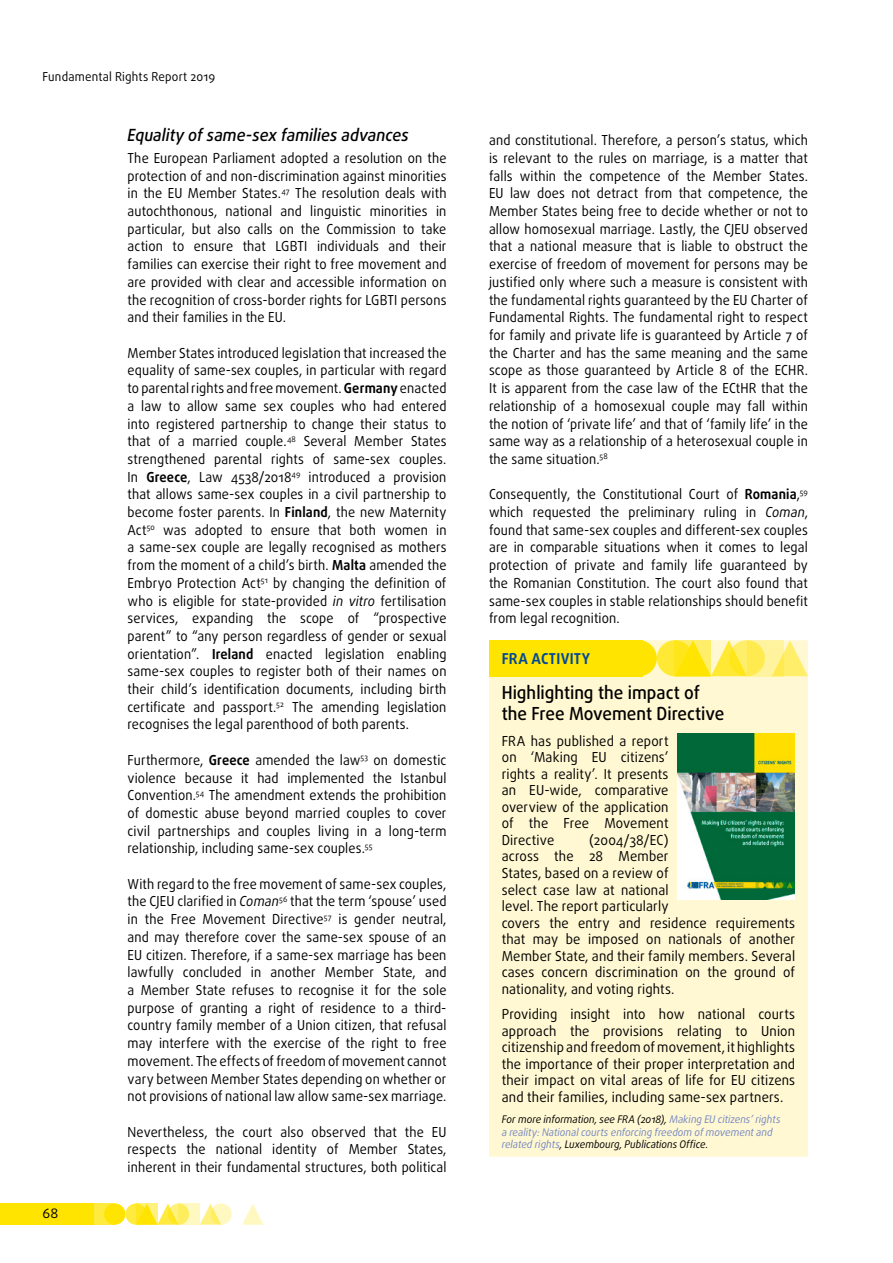
<style>
.page{position:relative;width:893px;height:1263px;background:#fff}
.page>*{position:absolute;margin:0;border:0;box-sizing:border-box;transform-origin:0 0}
.FRA_ACTIVITY_title{font:500 18px/21.6px "Daxline Pro";color:#000;scale:.95 1}
.title_italic{font:italic 500 16.8px "Daxline Pro";color:#000;scale:.95 1}
.FRA_ACTIVITY_super{font:700 15px "Daxline Pro";letter-spacing:.025em;color:#004999;scale:.95 1}
.body{font:13.8px/17.7px "Daxline Pro";letter-spacing:.01em;color:#000;text-align:justify;scale:.93 1}
.FRA_ACTIVITY_body{font:13.8px/16.5px "Daxline Pro";letter-spacing:.01em;color:#000;text-align:justify;scale:.95 1}
.t1{font:13.5px "Daxline Pro";color:#000}
.t2{font:12.3px "Daxline Pro";letter-spacing:.02em;color:#000;scale:.95 1}
.FRA_ACTIVITY_more_in{font:italic 10.5px/12.6px "Daxline Pro";color:#7587c2;scale:.95 1}
.s1{font-weight:700}
.s2{font-style:italic}
.s3{color:#000}
</style>
<div class="page">
<svg style="left:125px;top:1203px;width:22px;height:22px"></svg>
<div style="left:94px;top:1203px;width:21px;height:22px;background:#ffea40"></div>
<div style="left:0;top:1203px;width:94px;height:22px;background:#ffe400"></div>
<svg style="left:200px;top:1203px;width:18px;height:22px"></svg>
<svg style="left:242px;top:1204px;width:21px;height:21px"></svg>
<div style="left:104px;top:1203px;width:21px;height:22px;background:#ffe400;border-radius:50%"></div>
<svg style="left:157px;top:1203px;width:18px;height:22px"></svg>
<svg style="left:168px;top:1203px;width:21px;height:22px"></svg>
<svg style="left:210px;top:1203px;width:22px;height:22px"></svg>
<svg style="left:136px;top:1203px;width:21px;height:22px"></svg>
<svg style="left:179px;top:1203px;width:21px;height:22px"></svg>
<div style="left:489px;top:640px;width:319px;height:517px;background:#fff8d3"></div>
<div style="left:657px;top:640px;width:36px;height:36px;background:linear-gradient(to bottom,#ffe937,#ffe933);border-radius:50%"></div>
<svg style="left:783px;top:640px;width:25px;height:36px"></svg>
<div style="left:621px;top:640px;width:36px;height:36px;background:#ffe400;border-radius:50%"></div>
<svg style="left:711px;top:640px;width:32px;height:36px"></svg>
<svg style="left:729px;top:640px;width:36px;height:36px"></svg>
<svg style="left:675px;top:640px;width:36px;height:36px"></svg>
<svg style="left:747px;top:640px;width:36px;height:36px"></svg>
<div style="left:489px;top:640px;width:153px;height:36px;background:#ffe400"></div>
<img style="left:677px;top:733px;width:117px;height:166px">
<p class="t2" style="left:43px;top:68px;width:183px">Fundamental Rights Report 2019</p>
<p class="t1" style="left:43px;top:1204px;width:17px">68</p>
<p class="title_italic" style="left:128px;top:124px;width:298px">Equality of same-sex families advances</p>
<p class="body" style="left:128px;top:149px;width:344px">The European Parliament adopted a resolution on the protection of and non-discrimination against minorities in the EU Member States.<sup>47</sup> The resolution deals with autochthonous, national and linguistic minorities in particular, but also calls on the Commission to take action to ensure that LGBTI individuals and their families can exercise their right to free movement and are provided with clear and accessible information on the recognition of cross-border rights for LGBTI persons and their families in the EU.</p>
<p class="body" style="left:128px;top:344px;width:344px">Member States introduced legislation that increased the equality of same-sex couples, in particular with regard to parental rights and free movement. <span class="s1">Germany</span> enacted a law to allow same sex couples who had entered into registered partnership to change their status to that of a married couple.<sup>48</sup> Several Member States strengthened parental rights of same-sex couples.<br>In <span class="s1">Greece</span>, Law 4538/2018<sup>49</sup> introduced a provision that allows same-sex couples in a civil partnership to become foster parents. In <span class="s1">Finland</span>, the new Maternity Act<sup>50</sup> was adopted to ensure that both women in a same-sex couple are legally recognised as mothers from the moment of a child’s birth. <span class="s1">Malta</span> amended the Embryo Protection Act<sup>51</sup> by changing the definition of who is eligible for state-provided <span class="s2">in vitro</span> fertilisation services, expanding the scope of “prospective parent” to “any person regardless of gender or sexual orientation”. <span class="s1">Ireland</span> enacted legislation enabling same-sex couples to register both of their names on their child’s identification documents, including birth certificate and passport.<sup>52</sup> The amending legislation recognises the legal parenthood of both parents.</p>
<p class="body" style="left:128px;top:751px;width:344px">Furthermore, <span class="s1">Greece</span> amended the law<sup>53</sup> on domestic violence because it had implemented the Istanbul Convention.<sup>54</sup> The amendment extends the prohibition of domestic abuse beyond married couples to cover civil partnerships and couples living in a long-term relationship, including same-sex couples.<sup>55</sup></p>
<p class="body" style="left:128px;top:875px;width:344px">With regard to the free movement of same-sex couples, the CJEU clarified in <span class="s2">Coman</span><sup>56</sup> that the term ‘spouse’ used in the Free Movement Directive<sup>57</sup> is gender neutral, and may therefore cover the same-sex spouse of an EU citizen. Therefore, if a same-sex marriage has been lawfully concluded in another Member State, and a Member State refuses to recognise it for the sole purpose of granting a right of residence to a third&shy;country family member of a Union citizen, that refusal may interfere with the exercise of the right to free movement. The effects of freedom of movement cannot vary between Member States depending on whether or not provisions of national law allow same-sex marriage.</p>
<p class="body" style="left:128px;top:1123px;width:344px">Nevertheless, the court also observed that the EU respects the national identity of Member States, inherent in their fundamental structures, both political</p>
<p class="body" style="left:489px;top:132px;width:344px">and constitutional. Therefore, a person’s status, which is relevant to the rules on marriage, is a matter that falls within the competence of the Member States.<br>EU law does not detract from that competence, the Member States being free to decide whether or not to allow homosexual marriage. Lastly, the CJEU observed that a national measure that is liable to obstruct the exercise of freedom of movement for persons may be justified only where such a measure is consistent with the fundamental rights guaranteed by the EU Charter of Fundamental Rights. The fundamental right to respect for family and private life is guaranteed by Article 7 of the Charter and has the same meaning and the same scope as those guaranteed by Article 8 of the ECHR.<br>It is apparent from the case law of the ECtHR that the relationship of a homosexual couple may fall within the notion of ‘private life’ and that of ‘family life’ in the same way as a relationship of a heterosexual couple in the same situation.<sup>58</sup></p>
<p class="body" style="left:489px;top:486px;width:344px">Consequently, the Constitutional Court of <span class="s1">Romania</span>,<sup>59 </sup>which requested the preliminary ruling in <span class="s2">Coman</span>, found that same-sex couples and different-sex couples are in comparable situations when it comes to legal protection of private and family life guaranteed by the Romanian Constitution. The court also found that same-sex couples in stable relationships should benefit from legal recognition.</p>
<p class="FRA_ACTIVITY_super" style="left:502px;top:649px;width:94px">FRA ACTIVITY</p>
<p class="FRA_ACTIVITY_title" style="left:502px;top:682px;width:236px">Highlighting the impact of the Free Movement Directive</p>
<p class="FRA_ACTIVITY_body" style="left:502px;top:732px;width:177px">FRA has published a report on ‘Making EU citizens’ rights a reality’. It presents an EU-wide, comparative overview of the application of the Free Movement Directive</p>
<p class="FRA_ACTIVITY_body" style="left:502px;top:832px;width:310px;text-align:left;text-indent:88px">(2004/38/EC)<br>across the 28 Member<br>States, based on a review of<br>select case law at national<br>level. The report particularly<br>covers the entry and residence requirements that may be imposed on nationals of another Member State, and their family members. Several cases concern discrimination on the ground of nationality, and voting rights.</p>
<p class="FRA_ACTIVITY_body" style="left:502px;top:1006px;width:310px">Providing insight into how national courts approach the provisions relating to Union citizenship and freedom of movement, it highlights the importance of their proper interpretation and their impact on vital areas of life for EU citizens and their families, including same-sex partners.</p>
<p class="FRA_ACTIVITY_more_in" style="left:502px;top:1113px;width:295px"><span class="s3">For more information, see FRA (2018),</span> Making EU citizens’ rights a reality: National courts enforcing freedom of movement and related rights<span class="s3">, Luxembourg, Publications Office.</span></p>
</div>
